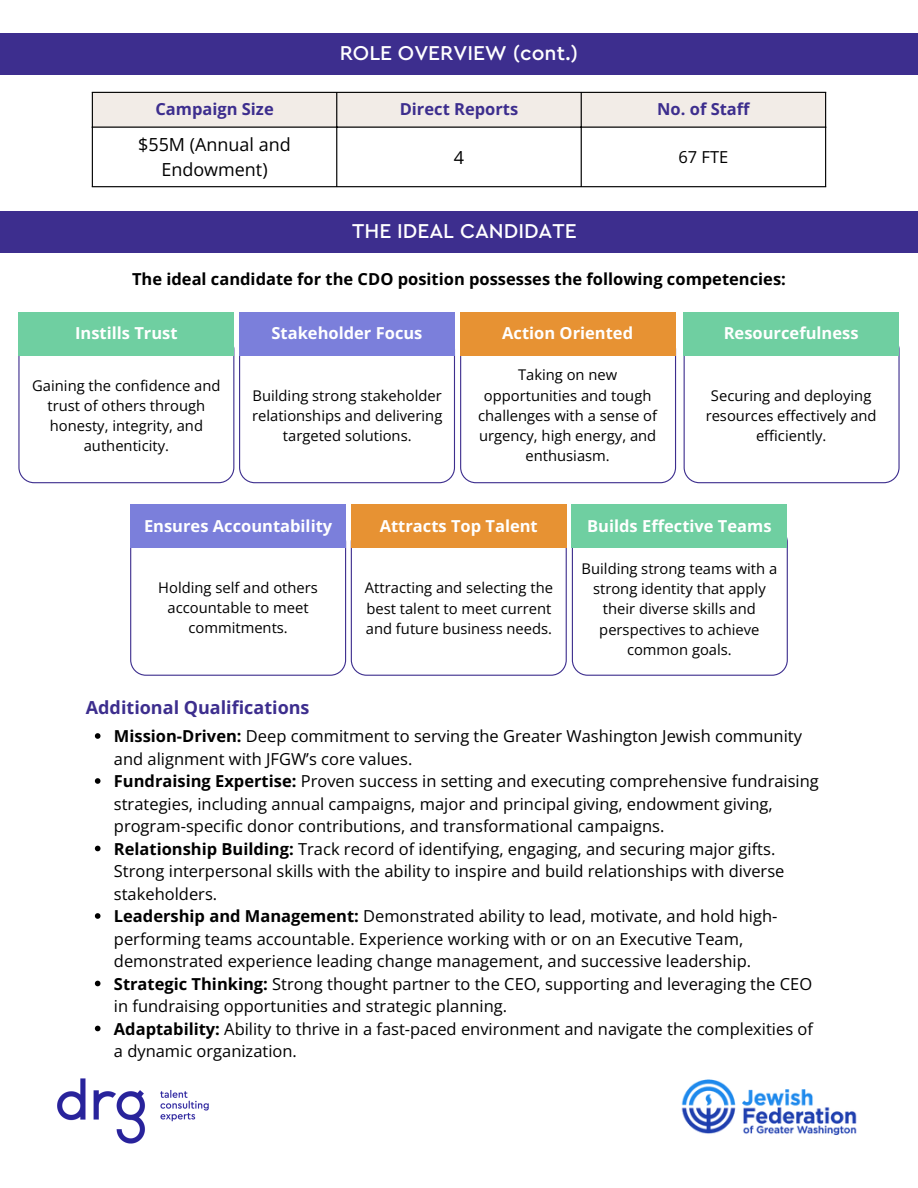
<style>
.page{position:relative;width:918px;height:1188px;background:#fff}
.page>*{position:absolute;margin:0;border:0;box-sizing:border-box;transform-origin:0 0}
.t1{font:500 21px "Cera Pro";color:#fff}
.t2{font:18px/24.8px "Open Sans";color:#000;text-align:center}
.t3{font:700 18px "Open Sans";color:#3d2e8e}
.t4{font:16.5px/22.5px "Open Sans";color:#000}
.t5{font:700 16.5px "Open Sans";color:#fff}
.t6{font:700 16.5px "Open Sans";color:#000}
.t7{font:700 16.5px "Open Sans";color:#3d2e8e}
.t8{font:14.7px/20.1px "Open Sans";color:#000;text-align:center}
.s1{font-weight:700}
</style>
<div class="page">
<div style="left:0;top:33px;width:918px;height:42px;background:#3d2e8e"></div>
<img style="left:57px;top:1078px;width:152px;height:66px">
<div style="left:93px;top:93px;width:732px;height:34px;background:#f2ece7"></div>
<hr style="left:92px;top:93px;width:1px;height:93px;background:#000">
<hr style="left:336px;top:93px;width:1px;height:93px;background:#000">
<hr style="left:581px;top:93px;width:1px;height:93px;background:#000">
<hr style="left:825px;top:93px;width:1px;height:93px;background:#000">
<hr style="left:92px;top:92px;width:734px;height:1px;background:#000">
<hr style="left:92px;top:127px;width:734px;height:1px;background:#000">
<hr style="left:92px;top:186px;width:734px;height:1px;background:#000">
<img style="left:681px;top:1079px;width:176px;height:56px">
<div style="left:0;top:211px;width:918px;height:42px;background:#3d2e8e"></div>
<svg style="left:95px;top:733px;width:6px;height:6px"></svg>
<svg style="left:95px;top:778px;width:6px;height:6px"></svg>
<svg style="left:95px;top:846px;width:6px;height:5px"></svg>
<svg style="left:95px;top:913px;width:6px;height:6px"></svg>
<svg style="left:95px;top:981px;width:6px;height:5px"></svg>
<svg style="left:95px;top:1026px;width:6px;height:5px"></svg>
<div style="left:18px;top:312px;width:216px;height:44px;background:#6fcfa1"></div>
<div style="left:239px;top:312px;width:216px;height:44px;background:#7b7fdb"></div>
<svg style="left:18px;top:347px;width:658px;height:136px"></svg>
<div style="left:460px;top:312px;width:216px;height:44px;background:#e79233"></div>
<svg style="left:684px;top:346px;width:216px;height:137px"></svg>
<div style="left:683px;top:312px;width:216px;height:44px;background:#6fcfa1"></div>
<div style="left:130px;top:505px;width:216px;height:43px;background:#7b7fdb"></div>
<div style="left:351px;top:505px;width:216px;height:43px;background:#e79233"></div>
<svg style="left:130px;top:537px;width:658px;height:139px"></svg>
<div style="left:571px;top:505px;width:216px;height:43px;background:#6fcfa1"></div>
<h2 class="t1" style="left:340px;top:43px;width:240px">ROLE OVERVIEW (cont.)</h2>
<p class="t7" style="left:155px;top:98px;width:120px">Campaign Size</p>
<p class="t7" style="left:400px;top:98px;width:120px">Direct Reports</p>
<p class="t7" style="left:657px;top:98px;width:94px">No. of Staff</p>
<p class="t2" style="left:138px;top:132px;width:154px">$55M (Annual and<br>Endowment)</p>
<p class="t2" style="left:454px;top:144px;width:12px">4</p>
<h1 class="t4" style="left:678px;top:145px;width:51px">67 FTE</h1>
<h3 class="t1" style="left:352px;top:221px;width:226px">THE IDEAL CANDIDATE</h3>
<p class="t6" style="left:132px;top:267px;width:655px">The ideal candidate for the CDO position possesses the following competencies:</p>
<p class="t5" style="left:75px;top:322px;width:104px">Instills Trust</p>
<h3 class="t5" style="left:272px;top:322px;width:152px">Stakeholder Focus</h3>
<p class="t8" style="left:32px;top:375px;width:190px">Gaining the confidence and trust of others through honesty, integrity, and authenticity.</p>
<h3 class="t8" style="left:252px;top:385px;width:192px">Building strong stakeholder relationships and delivering targeted solutions.</h3>
<p class="t5" style="left:502px;top:322px;width:132px">Action Oriented</p>
<h3 class="t8" style="left:478px;top:365px;width:180px">Taking on new opportunities and tough challenges with a sense of urgency, high energy, and enthusiasm.</h3>
<p class="t5" style="left:724px;top:322px;width:136px">Resourcefulness</p>
<p class="t8" style="left:706px;top:385px;width:172px">Securing and deploying resources effectively and efficiently.</p>
<p class="t5" style="left:144px;top:514px;width:190px">Ensures Accountability</p>
<p class="t5" style="left:380px;top:514px;width:159px">Attracts Top Talent</p>
<p class="t8" style="left:158px;top:577px;width:161px">Holding self and others accountable to meet commitments.</p>
<p class="t8" style="left:365px;top:578px;width:190px;text-align:justify">Attracting and selecting the best talent to meet current and future business needs.</p>
<h3 class="t3" style="left:86px;top:695px;width:225px">Additional Qualifications</h3>
<p class="t5" style="left:587px;top:514px;width:186px">Builds Effective Teams</p>
<p class="t8" style="left:582px;top:558px;width:197px">Building strong teams with a strong identity that apply their diverse skills and perspectives to achieve common goals.</p>
<h3 class="t4" style="left:114px;top:725px;width:690px"><span class="s1">Mission-Driven:</span> Deep commitment to serving the Greater Washington Jewish community and alignment with JFGW’s core values.</h3>
<p class="t4" style="left:114px;top:770px;width:706px"><span class="s1">Fundraising Expertise:</span> Proven success in setting and executing comprehensive fundraising strategies, including annual campaigns, major and principal giving, endowment giving, program-specific donor contributions, and transformational campaigns.</p>
<h3 class="t4" style="left:114px;top:837px;width:672px"><span class="s1">Relationship Building:</span> Track record of identifying, engaging, and securing major gifts.<br>Strong interpersonal skills with the ability to inspire and build relationships with diverse stakeholders.</h3>
<p class="t4" style="left:114px;top:905px;width:665px"><span class="s1">Leadership and Management:</span> Demonstrated ability to lead, motivate, and hold high&shy;performing teams accountable. Experience working with or on an Executive Team, demonstrated experience leading change management, and successive leadership.</p>
<h3 class="t4" style="left:114px;top:972px;width:700px"><span class="s1">Strategic Thinking:</span> Strong thought partner to the CEO, supporting and leveraging the CEO in fundraising opportunities and strategic planning.</h3>
<p class="t4" style="left:114px;top:1017px;width:701px"><span class="s1">Adaptability:</span> Ability to thrive in a fast-paced environment and navigate the complexities of a dynamic organization.</p>
</div>
